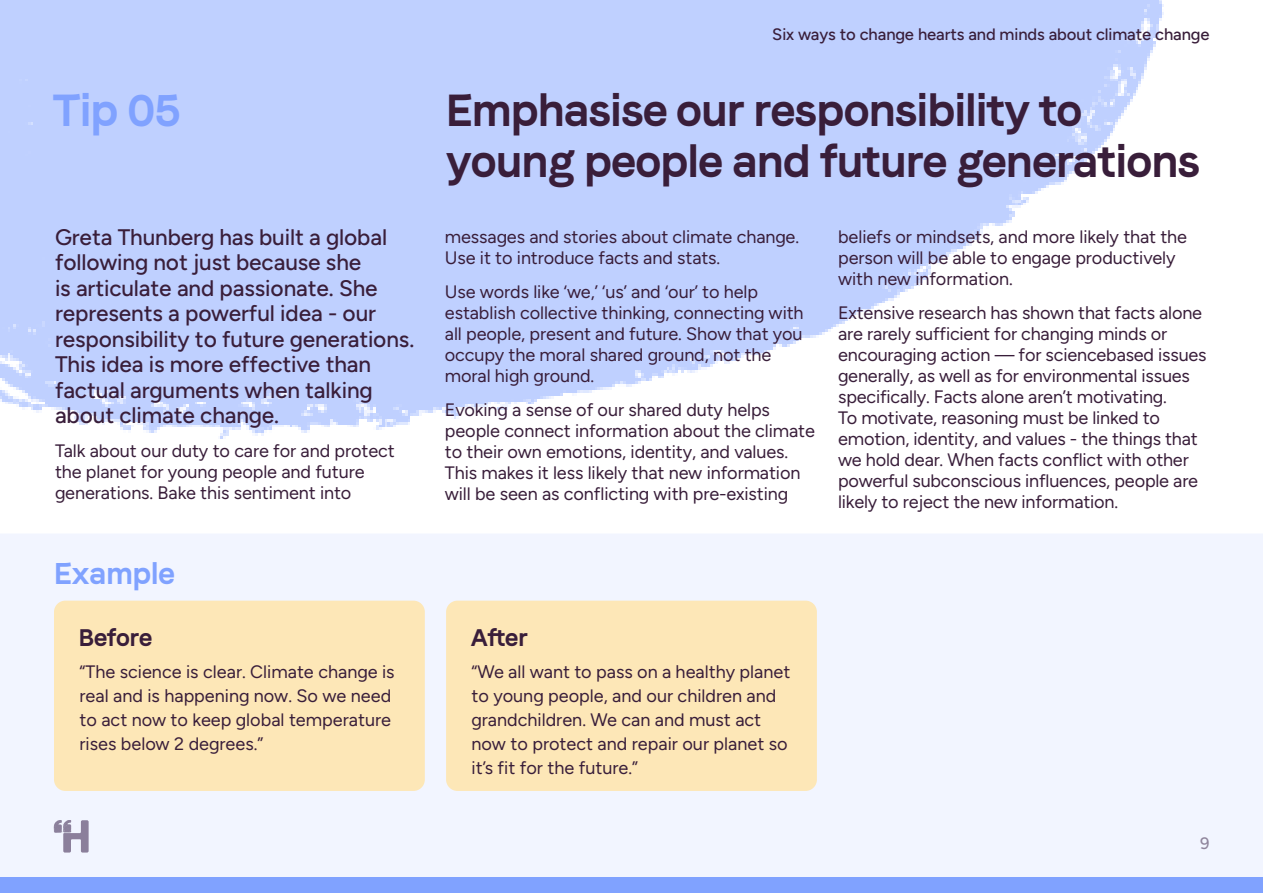
<style>
.page{position:relative;width:1263px;height:893px;background:#fff}
.page>*{position:absolute;margin:0;border:0;box-sizing:border-box;transform-origin:0 0}
.Tips_headings{font:44.85px/51px "Faro Bold Lucky";letter-spacing:-.01em;color:#391e3a}
.t1{font:44.85px "Faro Bold Lucky";color:#80a2ff}
.t2{font:30px "Faro Bold Lucky";color:#80a2ff}
.t3{font:24px "Faro Bold Lucky";color:#391e3a}
.Stand_First_Text{font:300 22.5px/25.5px "Figtree";letter-spacing:-.005em;color:#391e3a}
.Body_Text{font:300 18px/21px "Figtree";letter-spacing:-.005em;color:#391e3a}
.t4{font:300 16.5px "Figtree";letter-spacing:-.005em;color:#391e3a}
</style>
<div class="page">
<img style="left:0;top:0;width:1164px;height:438px">
<svg style="left:0;top:0;width:1137px;height:392px;background:#c7d6ff"></svg>
<div style="left:0;top:534px;width:1263px;height:343px;background:#f2f5ff"></div>
<div style="left:54px;top:601px;width:371px;height:190px;background:#fde7b7;border-radius:11px"></div>
<div style="left:446px;top:601px;width:371px;height:190px;background:#fde7b7;border-radius:11px"></div>
<div style="left:0;top:877px;width:1263px;height:16px;background:#80a2ff"></div>
<p class="t1" style="left:53px;top:76px;width:129px">Tip 05</p>
<p class="Stand_First_Text" style="left:55px;top:224px;width:361px">Greta Thunberg has built a global following not just because she<br>is articulate and passionate. She represents a powerful idea - our responsibility to future generations.<br>This idea is more effective than factual arguments when talking about climate change.</p>
<p class="Body_Text" style="left:55px;top:440px;width:341px">Talk about our duty to care for and protect the planet for young people and future generations. Bake this sentiment into</p>
<p class="t2" style="left:54px;top:551px;width:122px">Example</p>
<p class="t4" style="left:772px;top:25px;width:439px">Six ways to change hearts and minds about climate change</p>
<p class="Tips_headings" style="left:446px;top:81px;width:756px">Emphasise our responsibility to young people and future generations</p>
<p class="Body_Text" style="left:445px;top:227px;width:356px">messages and stories about climate change.<br>Use it to introduce facts and stats.</p>
<p class="Body_Text" style="left:445px;top:281px;width:360px">Use words like ‘we,’ ‘us’ and ‘our’ to help establish collective thinking, connecting with all people, present and future. Show that you occupy the moral shared ground, not the moral high ground.</p>
<p class="Body_Text" style="left:445px;top:399px;width:372px">Evoking a sense of our shared duty helps people connect information about the climate to their own emotions, identity, and values.<br>This makes it less likely that new information will be seen as conflicting with pre-existing</p>
<p class="Body_Text" style="left:838px;top:227px;width:350px">beliefs or mindsets, and more likely that the person will be able to engage productively with new information.</p>
<p class="Body_Text" style="left:838px;top:302px;width:370px">Extensive research has shown that facts alone are rarely sufficient for changing minds or encouraging action — for sciencebased issues generally, as well as for environmental issues specifically. Facts alone aren’t motivating.<br>To motivate, reasoning must be linked to emotion, identity, and values - the things that we hold dear. When facts conflict with other powerful subconscious influences, people are likely to reject the new information.</p>
<p class="t3" style="left:79px;top:619px;width:75px">Before</p>
<p class="t3" style="left:471px;top:619px;width:58px">After</p>
<p class="Body_Text" style="left:79px;top:660px;width:317px;line-height:24px">“The science is clear. Climate change is real and is happening now. So we need to act now to keep global temperature rises below 2 degrees.”</p>
<p class="Body_Text" style="left:472px;top:660px;width:320px;line-height:24px">“We all want to pass on a healthy planet to young people, and our children and grandchildren. We can and must act now to protect and repair our planet so it’s fit for the future.”</p>
<p class="t4" style="left:1200px;top:834px;width:11px">9</p>
</div>
